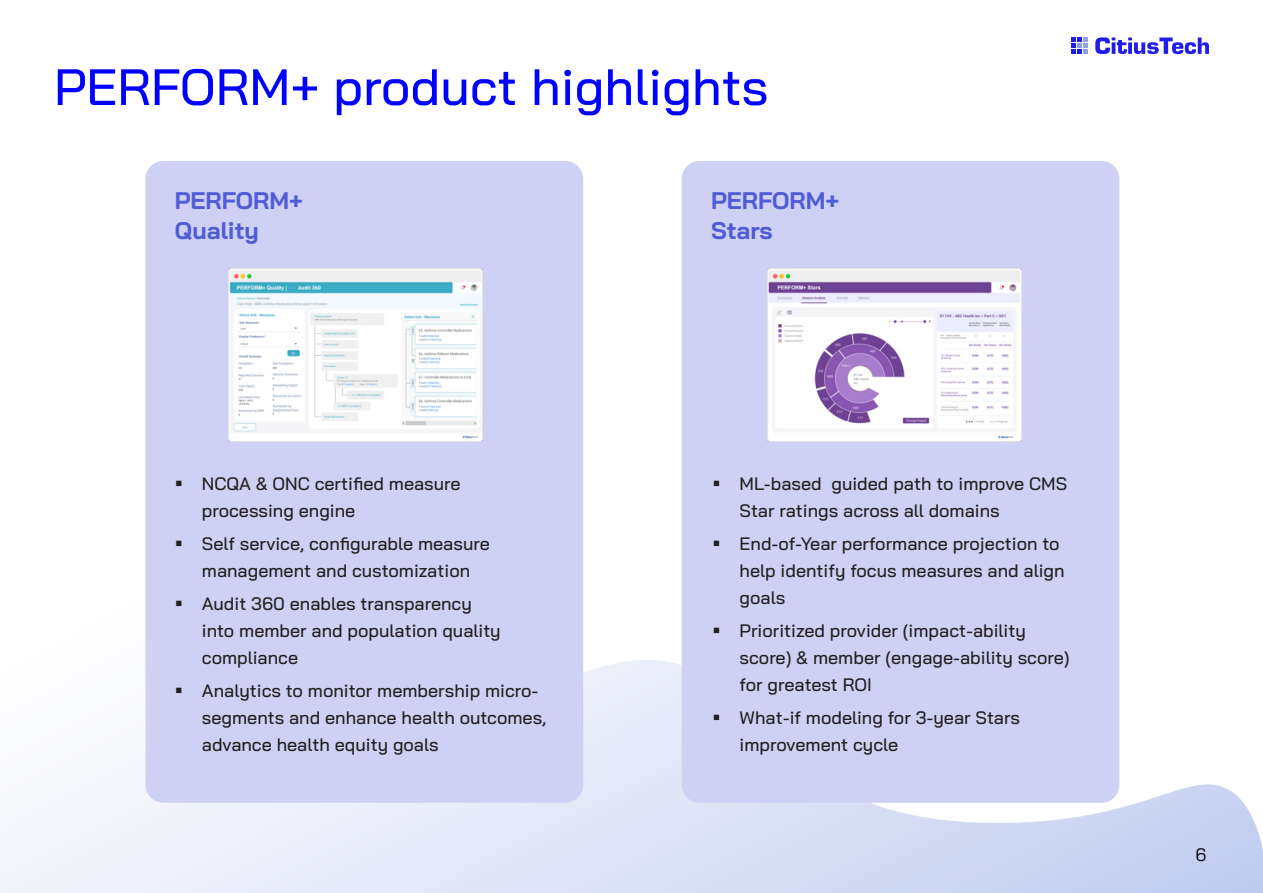
<style>
.page{position:relative;width:1263px;height:893px;background:#fff}
.page>*{position:absolute;margin:0;border:0;box-sizing:border-box;transform-origin:0 0}
.t1{font:500 51px "Bai Jamjuree";color:#00f}
.Bullet_Para{font:700 24px/30px "Bai Jamjuree";color:#4f5cd6}
.t2{font:500 18px/27px "Bai Jamjuree";color:#231f20}
.t3{font:18px "Bai Jamjuree";color:#000}
</style>
<div class="page">
<svg style="left:1095px;top:37px;width:114px;height:17px"></svg>
<svg style="left:1071px;top:37px;width:17px;height:17px"></svg>
<div style="left:145px;top:161px;width:438px;height:642px;background:#ced1f4;border-radius:18px"></div>
<div style="left:682px;top:161px;width:437px;height:642px;background:#ced1f4;border-radius:18px"></div>
<img style="left:229px;top:269px;width:253px;height:172px">
<img style="left:768px;top:269px;width:253px;height:172px">
<p class="t1" style="left:54px;top:58px;width:716px">PERFORM+ product highlights</p>
<p class="Bullet_Para" style="left:175px;top:186px;width:130px">PERFORM+<br>Quality</p>
<p class="Bullet_Para" style="left:711px;top:186px;width:130px">PERFORM+<br>Stars</p>
<p class="t2" style="left:202px;top:471px;width:260px">NCQA &amp; ONC certified measure processing engine</p>
<p class="t2" style="left:202px;top:531px;width:289px">Self service, configurable measure management and customization</p>
<p class="t2" style="left:202px;top:591px;width:300px">Audit 360 enables transparency into member and population quality compliance</p>
<p class="t2" style="left:202px;top:678px;width:346px">Analytics to monitor membership micro&shy;segments and enhance health outcomes, advance health equity goals</p>
<p class="t2" style="left:740px;top:471px;width:329px">ML-based guided path to improve CMS<br>Star ratings across all domains</p>
<p class="t2" style="left:740px;top:531px;width:326px">End-of-Year performance projection to help identify focus measures and align goals</p>
<p class="t2" style="left:740px;top:618px;width:331px">Prioritized provider (impact-ability score) &amp; member (engage-ability score) for greatest ROI</p>
<p class="t2" style="left:740px;top:705px;width:282px">What-if modeling for 3-year Stars improvement cycle</p>
<p class="t3" style="left:1195px;top:839px;width:12px">6</p>
</div>
